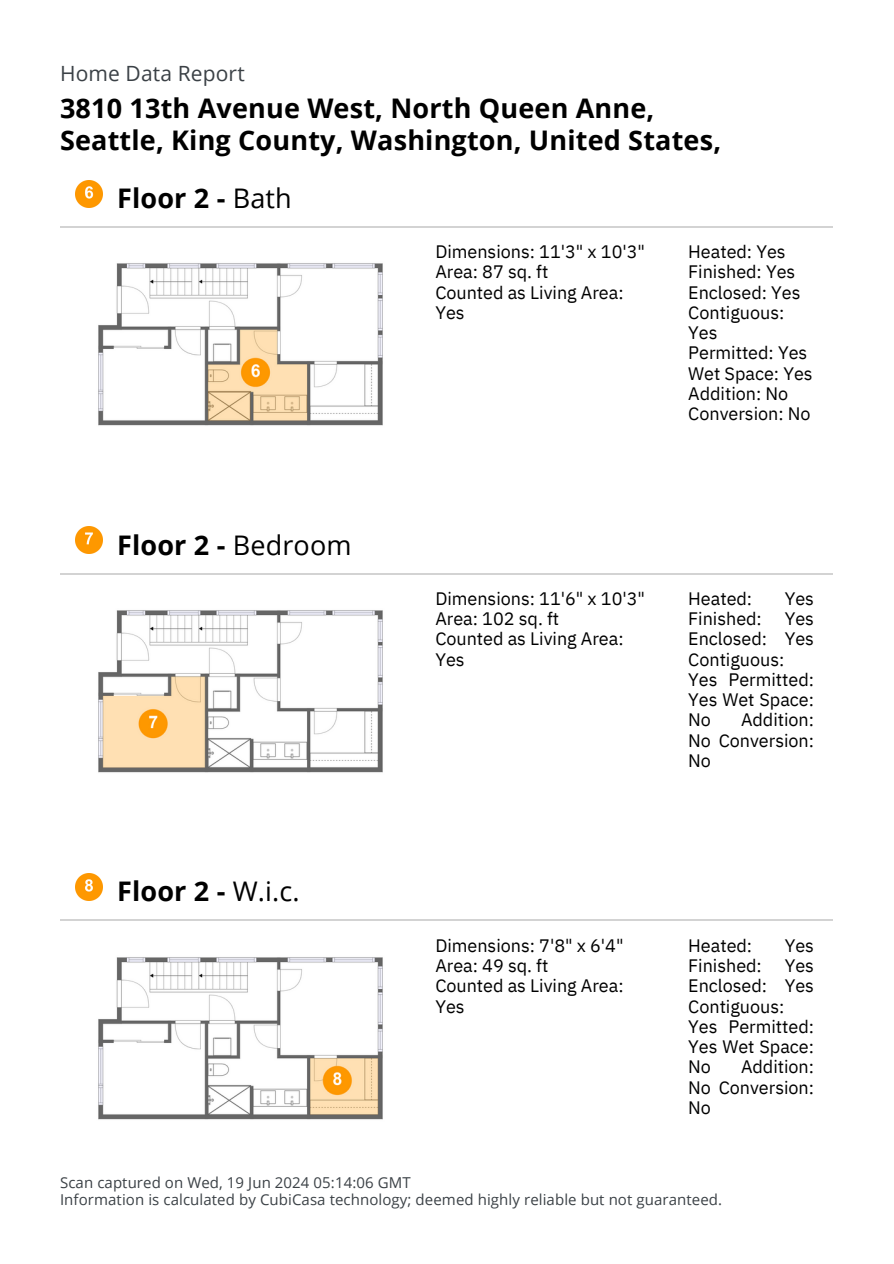
<style>
.page{position:relative;width:894px;height:1264px;background:#fff}
.page>*{position:absolute;margin:0;border:0;box-sizing:border-box;transform-origin:0 0}
.t1{font:700 27px/31.5px "Open Sans";letter-spacing:.005em;color:#000}
.t2{font:21px "Open Sans";letter-spacing:.005em;color:#3b4146}
.t3{font:18px/20.2px "IBM Plex Sans";color:#000}
.t4{font:15px/16.8px "Open Sans";letter-spacing:.005em;color:#3b4146}
.s1{font-weight:400}
</style>
<div class="page">
<img style="left:75px;top:180px;width:27px;height:27px">
<hr style="left:60px;top:226px;width:772px;height:1px;background:#d3d3d3">
<img style="left:98px;top:263px;width:285px;height:163px">
<img style="left:75px;top:527px;width:27px;height:27px">
<hr style="left:60px;top:573px;width:772px;height:1px;background:#d3d3d3">
<img style="left:98px;top:610px;width:285px;height:163px">
<img style="left:75px;top:873px;width:27px;height:27px">
<hr style="left:60px;top:919px;width:772px;height:2px;background:#d3d3d3">
<img style="left:98px;top:957px;width:285px;height:163px">
<h4 class="t2" style="left:60px;top:59px;width:186px">Home Data Report</h4>
<h2 class="t1" style="left:60px;top:92px;width:662px">3810 13th Avenue West, North Queen Anne,<br>Seattle, King County, Washington, United States,</h2>
<p class="t1" style="left:117px;top:181px;width:176px">Floor 2 - <span class="s1">Bath</span></p>
<p class="t1" style="left:117px;top:528px;width:236px">Floor 2 - <span class="s1">Bedroom</span></p>
<h4 class="t1" style="left:117px;top:875px;width:184px">Floor 2 - <span class="s1">W.i.c.</span></h4>
<h4 class="t3" style="left:435px;top:241px;width:211px">Dimensions: 11'3" x 10'3"<br>Area: 87 sq. ft<br>Counted as Living Area:<br>Yes</h4>
<h4 class="t3" style="left:688px;top:241px;width:126px">Heated: Yes<br>Finished: Yes<br>Enclosed: Yes<br>Contiguous:<br>Yes<br>Permitted: Yes<br>Wet Space: Yes<br>Addition: No<br>Conversion: No</h4>
<p class="t3" style="left:435px;top:588px;width:211px">Dimensions: 11'6" x 10'3"<br>Area: 102 sq. ft<br>Counted as Living Area:<br>Yes</p>
<h2 class="t3" style="left:688px;top:588px;width:65px">Heated:</h2>
<h2 class="t3" style="left:784px;top:588px;width:31px">Yes</h2>
<h2 class="t3" style="left:688px;top:608px;width:75px">Finished:</h2>
<h2 class="t3" style="left:688px;top:608px;width:127px;text-indent:96px">Yes<br>Enclosed: Yes<br>Contiguous:<br>Yes Permitted:<br>Yes Wet Space:<br>No</h2>
<h2 class="t3" style="left:688px;top:709px;width:127px;text-align:justify;text-indent:53px">Addition:<br>No Conversion:<br>No</h2>
<h4 class="t3" style="left:435px;top:934px;width:190px">Dimensions: 7'8" x 6'4"<br>Area: 49 sq. ft<br>Counted as Living Area:<br>Yes</h4>
<p class="t3" style="left:688px;top:934px;width:65px">Heated:</p>
<p class="t3" style="left:784px;top:934px;width:31px">Yes</p>
<p class="t3" style="left:688px;top:955px;width:75px">Finished:</p>
<p class="t3" style="left:688px;top:955px;width:127px;text-indent:96px">Yes<br>Enclosed: Yes<br>Contiguous:<br>Yes Permitted:<br>Yes Wet Space:<br>No</p>
<p class="t3" style="left:688px;top:1056px;width:127px;text-align:justify;text-indent:53px">Addition:<br>No Conversion:<br>No</p>
<p class="t4" style="left:60px;top:1174px;width:663px">Scan captured on Wed, 19 Jun 2024 05:14:06 GMT<br>Information is calculated by CubiCasa technology; deemed highly reliable but not guaranteed.</p>
</div>
